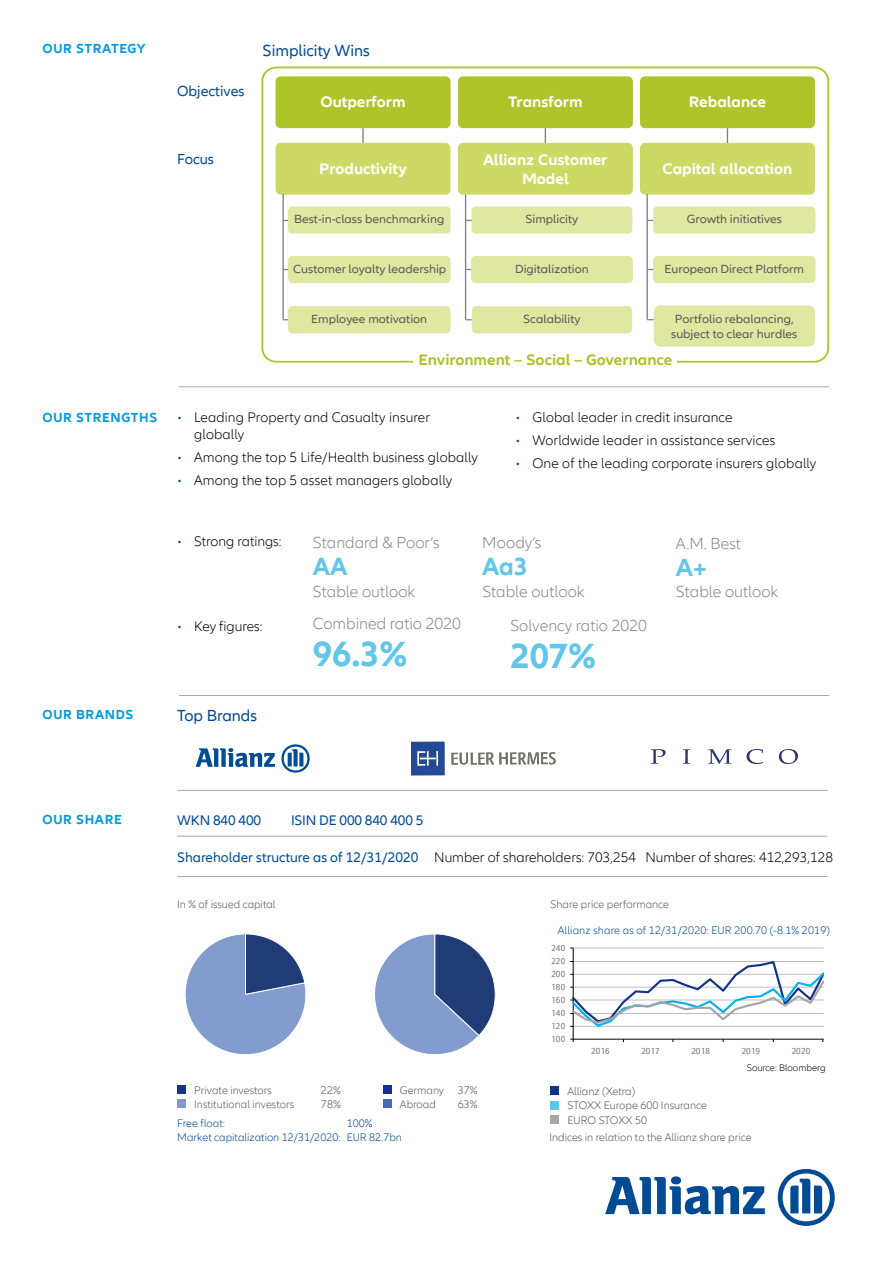
<style>
.page{position:relative;width:893px;height:1263px;background:#fff}
.page>*{position:absolute;margin:0;border:0;box-sizing:border-box;transform-origin:0 0}
.t1{font:700 36px "Allianz Neo";color:#62c6e9}
.t2{font:700 25.5px "Allianz Neo";color:#62c6e9}
.t3{font:300 16.5px "Allianz Neo";color:#878787}
.t4{font:16.5px "Allianz Neo";color:#004b93}
.t5{font:700 15.6px/18.8px "Allianz Neo";color:#fff;text-align:center;scale:1.05 1}
.t6{font:700 15.6px "Allianz Neo";color:#aec42a;scale:1.05 1}
.t7{font:15px "Allianz Neo";color:#004b93}
.t8{font:300 14.25px/16.5px "Allianz Neo";letter-spacing:.01em;color:#000}
.t9{font:14.25px "Allianz Neo";letter-spacing:-.01em;color:#004b93}
.t10{font:700 13.5px "Allianz Neo";letter-spacing:.05em;color:#009cde}
.t11{font:12.15px/14.5px "Allianz Neo";color:#5a5a5a;text-align:center;scale:1.05 1}
.t12{font:300 11.25px/14.2px "Allianz Neo";color:#575756}
.t13{font:300 11.25px/14.2px "Allianz Neo";color:#004b93}
.t14{font:300 9.75px "Allianz Neo";color:#000}
.t15{font:8.55px "Allianz Sans";letter-spacing:-.02em;color:#7f7f7f}
.s1{font-size:12px;color:#004b93}
.s2{font-weight:400;color:#004b93}
</style>
<div class="page">
<hr style="left:177px;top:790px;width:650px;height:1px;background:#a8a8a7">
<hr style="left:177px;top:836px;width:650px;height:1px;background:#a8a8a7">
<hr style="left:177px;top:876px;width:650px;height:1px;background:#a8a8a7">
<div style="left:177px;top:1085px;width:9px;height:9px;background:#138"></div>
<div style="left:177px;top:1100px;width:9px;height:8px;background:#819ccc"></div>
<div style="left:383px;top:1085px;width:8px;height:9px;background:#138"></div>
<div style="left:383px;top:1100px;width:8px;height:8px;background:#426bb3"></div>
<div style="left:550px;top:1086px;width:9px;height:8px;background:#138"></div>
<div style="left:550px;top:1101px;width:9px;height:8px;background:#62c6e9"></div>
<div style="left:550px;top:1115px;width:9px;height:8px;background:#a8a8a7"></div>
<hr style="left:179px;top:695px;width:650px;height:1px;background:#a8a8a7">
<div style="left:411px;top:742px;width:34px;height:33px;background:#254a95"></div>
<svg style="left:417px;top:751px;width:21px;height:15px"></svg>
<svg style="left:451px;top:752px;width:105px;height:13px"></svg>
<svg style="left:196px;top:748px;width:79px;height:19px"></svg>
<svg style="left:281px;top:744px;width:29px;height:29px"></svg>
<svg style="left:651px;top:749px;width:147px;height:15px"></svg>
<hr style="left:179px;top:386px;width:650px;height:1px;background:#a8a8a7">
<svg style="left:375px;top:934px;width:121px;height:121px"></svg>
<svg style="left:185px;top:934px;width:121px;height:121px"></svg>
<hr style="left:465px;top:194px;width:1px;height:125px;background:#7f8080">
<div style="left:458px;top:76px;width:175px;height:52px;background:#aec42a;border-radius:5px"></div>
<hr style="left:545px;top:128px;width:1px;height:39px;background:#7f8080">
<div style="left:458px;top:143px;width:175px;height:52px;background:#ccda65;border-radius:5px"></div>
<div style="left:472px;top:206px;width:160px;height:28px;background:#dfe7a1;border-radius:4px"></div>
<div style="left:471px;top:256px;width:162px;height:27px;background:#dfe7a1;border-radius:4px"></div>
<div style="left:472px;top:306px;width:160px;height:27px;background:#dfe7a1;border-radius:4px"></div>
<div style="left:288px;top:306px;width:162px;height:27px;background:#dfe7a1;border-radius:4px"></div>
<hr style="left:362px;top:128px;width:2px;height:39px;background:#7f8080">
<div style="left:276px;top:143px;width:174px;height:52px;background:#ccda65;border-radius:5px"></div>
<div style="left:276px;top:76px;width:174px;height:52px;background:#aec42a;border-radius:5px"></div>
<div style="left:288px;top:206px;width:162px;height:28px;background:#dfe7a1;border-radius:4px"></div>
<div style="left:288px;top:256px;width:162px;height:27px;background:#dfe7a1;border-radius:4px"></div>
<hr style="left:282px;top:194px;width:2px;height:125px;background:#7f8080">
<div style="left:640px;top:76px;width:175px;height:52px;background:#aec42a;border-radius:5px"></div>
<hr style="left:727px;top:128px;width:1px;height:39px;background:#7f8080">
<div style="left:640px;top:143px;width:175px;height:52px;background:#ccda65;border-radius:5px"></div>
<hr style="left:646px;top:194px;width:2px;height:126px;background:#7f8080">
<div style="left:653px;top:206px;width:162px;height:28px;background:#dfe7a1;border-radius:4px"></div>
<div style="left:653px;top:256px;width:162px;height:27px;background:#dfe7a1;border-radius:4px"></div>
<div style="left:654px;top:305px;width:161px;height:42px;background:#dfe7a1;border-radius:7px"></div>
<div style="left:261px;top:67px;width:568px;height:296px;border:2px solid #aec42a;border-radius:14px"></div>
<div style="left:414px;top:353px;width:263px;height:16px;background:#fff"></div>
<hr style="left:573px;top:947px;width:251px;height:1px;background:#bdbdbd">
<hr style="left:573px;top:948px;width:1px;height:91px;background:#000">
<hr style="left:573px;top:1039px;width:251px;height:1px;background:#000">
<svg style="left:570px;top:960px;width:254px;height:68px"></svg>
<svg style="left:605px;top:1176px;width:160px;height:38px"></svg>
<svg style="left:778px;top:1169px;width:57px;height:57px"></svg>
<p class="t10" style="left:43px;top:41px;width:104px">OUR STRATEGY</p>
<p class="t4" style="left:263px;top:41px;width:109px">Simplicity Wins</p>
<p class="t7" style="left:177px;top:83px;width:69px">Objectives</p>
<p class="t5" style="left:320px;top:93px;width:83px">Outperform</p>
<p class="t5" style="left:508px;top:93px;width:72px">Transform</p>
<p class="t5" style="left:689px;top:93px;width:75px">Rebalance</p>
<p class="t7" style="left:177px;top:150px;width:38px">Focus</p>
<p class="t5" style="left:483px;top:151px;width:120px">Allianz Customer<br>Model</p>
<p class="t11" style="left:526px;top:212px;width:52px">Simplicity</p>
<p class="t11" style="left:515px;top:262px;width:72px">Digitalization</p>
<p class="t5" style="left:319px;top:159px;width:85px">Productivity</p>
<p class="t5" style="left:663px;top:159px;width:125px">Capital allocation</p>
<p class="t11" style="left:687px;top:212px;width:92px">Growth initiatives</p>
<p class="t11" style="left:294px;top:212px;width:145px">Best-in-class benchmarking</p>
<p class="t11" style="left:293px;top:262px;width:147px">Customer loyalty leadership</p>
<p class="t11" style="left:664px;top:262px;width:134px">European Direct Platform</p>
<p class="t11" style="left:671px;top:312px;width:122px">Portfolio rebalancing, subject to clear hurdles</p>
<p class="t6" style="left:418px;top:351px;width:243px">Environment – Social – Governance</p>
<p class="t11" style="left:311px;top:312px;width:112px">Employee motivation</p>
<p class="t11" style="left:523px;top:312px;width:56px">Scalability</p>
<p class="t10" style="left:43px;top:410px;width:116px">OUR STRENGTHS</p>
<p class="t8" style="left:194px;top:410px;width:238px;text-indent:-17px"><span class="s1">•</span> Leading Property and Casualty insurer globally</p>
<p class="t8" style="left:177px;top:449px;width:302px"><span class="s1">•</span> Among the top 5 Life/Health business globally</p>
<p class="t8" style="left:177px;top:472px;width:276px"><span class="s1">•</span> Among the top 5 asset managers globally</p>
<p class="t8" style="left:515px;top:410px;width:219px"><span class="s1">•</span> Global leader in credit insurance</p>
<p class="t8" style="left:515px;top:433px;width:261px"><span class="s1">•</span> Worldwide leader in assistance services</p>
<p class="t8" style="left:515px;top:456px;width:302px"><span class="s1">•</span> One of the leading corporate insurers globally</p>
<p class="t8" style="left:177px;top:534px;width:106px"><span class="s1">•</span> Strong ratings:</p>
<p class="t3" style="left:313px;top:533px;width:128px">Standard &amp; Poor’s</p>
<h2 class="t2" style="left:313px;top:552px;width:36px">AA</h2>
<p class="t3" style="left:482px;top:533px;width:61px">Moody’s</p>
<h2 class="t2" style="left:482px;top:552px;width:47px">Aa3</h2>
<p class="t3" style="left:676px;top:534px;width:67px">A.M. Best</p>
<h2 class="t2" style="left:676px;top:553px;width:33px">A+</h2>
<p class="t3" style="left:313px;top:582px;width:104px">Stable outlook</p>
<p class="t3" style="left:482px;top:582px;width:104px">Stable outlook</p>
<p class="t3" style="left:676px;top:582px;width:104px">Stable outlook</p>
<p class="t8" style="left:177px;top:619px;width:87px"><span class="s1">•</span> Key figures:</p>
<p class="t3" style="left:313px;top:614px;width:150px">Combined ratio 2020</p>
<h1 class="t1" style="left:313px;top:633px;width:96px">96.3%</h1>
<p class="t3" style="left:510px;top:616px;width:138px">Solvency ratio 2020</p>
<h1 class="t1" style="left:510px;top:635px;width:87px">207%</h1>
<p class="t10" style="left:43px;top:707px;width:92px">OUR BRANDS</p>
<p class="t4" style="left:177px;top:706px;width:81px">Top Brands</p>
<p class="t10" style="left:43px;top:812px;width:81px">OUR SHARE</p>
<p class="t9" style="left:177px;top:812px;width:86px">WKN 840 400</p>
<p class="t9" style="left:291px;top:812px;width:134px">ISIN DE 000 840 400 5</p>
<p class="t8" style="left:177px;top:849px;width:657px"><span class="s2">Shareholder structure as of 12/31/2020</span> Number of shareholders: 703,254 Number of shares: 412,293,128</p>
<p class="t12" style="left:177px;top:898px;width:100px">In % of issued capital</p>
<p class="t12" style="left:550px;top:898px;width:120px">Share price performance</p>
<p class="t13" style="left:558px;top:924px;width:274px">Allianz share as of 12/31/2020: EUR 200.70 (-8.1% 2019)</p>
<p class="t15" style="left:551px;top:942px;width:16px">240</p>
<p class="t15" style="left:551px;top:955px;width:16px">220</p>
<p class="t15" style="left:551px;top:968px;width:16px">200</p>
<p class="t15" style="left:551px;top:981px;width:16px">180</p>
<p class="t15" style="left:551px;top:994px;width:16px">160</p>
<p class="t15" style="left:551px;top:1008px;width:16px">140</p>
<p class="t15" style="left:551px;top:1021px;width:16px">120</p>
<p class="t12" style="left:194px;top:1083px;width:79px">Private investors</p>
<p class="t12" style="left:321px;top:1083px;width:21px">22%</p>
<p class="t12" style="left:194px;top:1097px;width:101px">Institutional investors</p>
<p class="t12" style="left:321px;top:1097px;width:21px">78%</p>
<p class="t12" style="left:400px;top:1083px;width:79px">Germany 37%<br>Abroad</p>
<p class="t12" style="left:458px;top:1097px;width:21px">63%</p>
<p class="t13" style="left:177px;top:1116px;width:49px">Free float:</p>
<p class="t13" style="left:177px;top:1116px;width:226px;text-indent:170px">100%<br>Market capitalization 12/31/2020: EUR 82.7bn</p>
<p class="t15" style="left:551px;top:1034px;width:16px">100</p>
<p class="t15" style="left:591px;top:1046px;width:20px">2016</p>
<p class="t15" style="left:641px;top:1046px;width:20px">2017</p>
<p class="t15" style="left:692px;top:1046px;width:20px">2018</p>
<p class="t15" style="left:742px;top:1046px;width:20px">2019</p>
<p class="t15" style="left:792px;top:1046px;width:20px">2020</p>
<p class="t14" style="left:747px;top:1062px;width:80px">Source: Bloomberg</p>
<p class="t12" style="left:568px;top:1084px;width:141px">Allianz (Xetra)<br>STOXX Europe 600 Insurance<br>EURO STOXX 50</p>
<p class="t12" style="left:549px;top:1130px;width:204px">Indices in relation to the Allianz share price</p>
</div>
